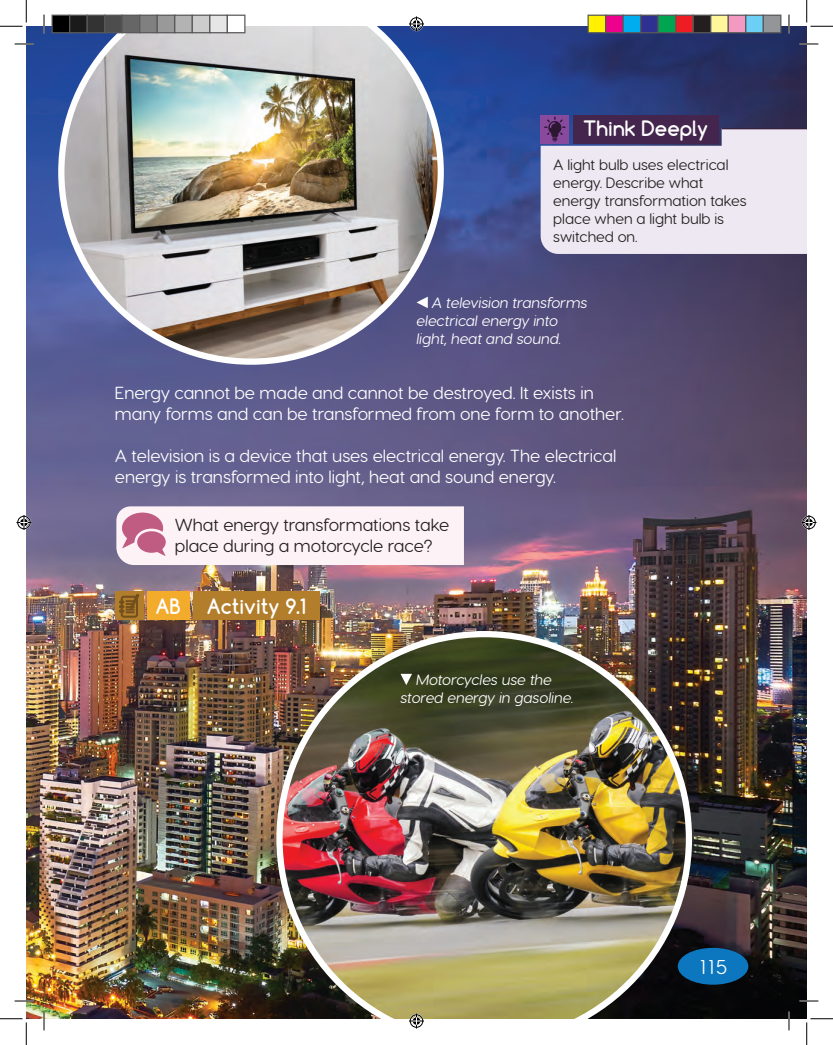
<style>
.page{position:relative;width:833px;height:1045px;background:#fff}
.page>*{position:absolute;margin:0;border:0;box-sizing:border-box;transform-origin:0 0}
.t1{font:700 20px "Comfortaa";color:#fff}
.t2{font:20px "Visby Round CF";color:#fff}
.regular_paragraph{font:17.5px/21px "Visby Round CF";color:#fff}
.regular_paragraph-2{font:17.5px/21px "Visby Round CF";color:#231f20}
.regular_paragraph-3{font:italic 15px/18px "Visby Round CF";color:#fff}
.t3{font:15px/18px "Visby Round CF";color:#231f20}
</style>
<div class="page">
<img style="left:26px;top:26px;width:780px;height:992px">
<img style="left:58px;top:26px;width:385px;height:339px">
<svg style="left:416px;top:297px;width:11px;height:11px"></svg>
<div style="left:572px;top:115px;width:146px;height:28px;background:#44254e"></div>
<div style="left:540px;top:115px;width:28px;height:28px;background:#894a9d"></div>
<svg style="left:540px;top:117px;width:266px;height:137px;background:#d0c7d7"></svg>
<hr style="left:721px;top:128px;width:85px;height:1px;background:#2d1834">
<svg style="left:116px;top:506px;width:347px;height:59px"></svg>
<div style="left:193px;top:591px;width:126px;height:29px;background:#b37e2b"></div>
<div style="left:115px;top:591px;width:28px;height:29px;background:#b37e2b"></div>
<svg style="left:119px;top:594px;width:20px;height:23px"></svg>
<div style="left:147px;top:591px;width:42px;height:29px;background:#f3ab2b"></div>
<div style="left:267px;top:620px;width:430px;height:398px;background:#231f20;opacity:.22"></div>
<img style="left:276px;top:631px;width:415px;height:387px">
<svg style="left:400px;top:674px;width:12px;height:11px"></svg>
<div style="left:677px;top:948px;width:70px;height:36px;background:#0c77be;border-radius:50%"></div>
<svg style="left:15px;top:43px;width:18px;height:2px"></svg>
<svg style="left:799px;top:43px;width:18px;height:2px"></svg>
<svg style="left:15px;top:1000px;width:18px;height:1px"></svg>
<svg style="left:799px;top:1000px;width:18px;height:1px"></svg>
<svg style="left:43px;top:15px;width:2px;height:18px"></svg>
<svg style="left:43px;top:1011px;width:2px;height:19px"></svg>
<svg style="left:787px;top:15px;width:2px;height:18px"></svg>
<svg style="left:787px;top:1011px;width:2px;height:19px"></svg>
<svg style="left:0;top:0;width:27px;height:27px"></svg>
<svg style="left:0;top:1018px;width:27px;height:27px"></svg>
<svg style="left:806px;top:0;width:26px;height:27px"></svg>
<svg style="left:806px;top:1018px;width:26px;height:27px"></svg>
<svg style="left:409px;top:16px;width:15px;height:15px"></svg>
<svg style="left:409px;top:1013px;width:15px;height:15px"></svg>
<svg style="left:16px;top:515px;width:15px;height:15px"></svg>
<svg style="left:801px;top:515px;width:15px;height:15px"></svg>
<div style="left:52px;top:15px;width:18px;height:18px;background:#000"></div>
<div style="left:51px;top:15px;width:19px;height:18px;border:1px solid #595959"></div>
<div style="left:70px;top:15px;width:17px;height:18px;background:#1a1a1a"></div>
<div style="left:69px;top:15px;width:19px;height:18px;border:1px solid #595959"></div>
<div style="left:87px;top:15px;width:18px;height:18px;background:#333"></div>
<div style="left:86px;top:15px;width:19px;height:18px;border:1px solid #595959"></div>
<div style="left:105px;top:15px;width:17px;height:18px;background:#4d4d4d"></div>
<div style="left:104px;top:15px;width:19px;height:18px;border:1px solid #595959"></div>
<div style="left:122px;top:15px;width:18px;height:18px;background:#666"></div>
<div style="left:121px;top:15px;width:19px;height:18px;border:1px solid #595959"></div>
<div style="left:140px;top:15px;width:17px;height:18px;background:#808080"></div>
<div style="left:139px;top:15px;width:19px;height:18px;border:1px solid #595959"></div>
<div style="left:157px;top:15px;width:18px;height:18px;background:#999"></div>
<div style="left:156px;top:15px;width:19px;height:18px;border:1px solid #595959"></div>
<div style="left:175px;top:15px;width:17px;height:18px;background:#b3b3b3"></div>
<div style="left:174px;top:15px;width:19px;height:18px;border:1px solid #595959"></div>
<div style="left:192px;top:15px;width:18px;height:18px;background:#ccc"></div>
<div style="left:191px;top:15px;width:19px;height:18px;border:1px solid #595959"></div>
<div style="left:210px;top:15px;width:17px;height:18px;background:#e6e6e6"></div>
<div style="left:209px;top:15px;width:19px;height:18px;border:1px solid #595959"></div>
<div style="left:227px;top:15px;width:18px;height:18px;background:#fff"></div>
<div style="left:226px;top:15px;width:19px;height:18px;border:1px solid #595959"></div>
<div style="left:587px;top:15px;width:18px;height:18px;background:#fff101"></div>
<div style="left:587px;top:15px;width:19px;height:18px;border:1px solid #595959"></div>
<div style="left:605px;top:15px;width:17px;height:18px;background:#ed028c"></div>
<div style="left:604px;top:15px;width:19px;height:18px;border:1px solid #595959"></div>
<div style="left:622px;top:15px;width:18px;height:18px;background:#00aeef"></div>
<div style="left:622px;top:15px;width:19px;height:18px;border:1px solid #595959"></div>
<div style="left:640px;top:15px;width:17px;height:18px;background:#2e3092"></div>
<div style="left:639px;top:15px;width:19px;height:18px;border:1px solid #595959"></div>
<div style="left:657px;top:15px;width:18px;height:18px;background:#00a54f"></div>
<div style="left:657px;top:15px;width:19px;height:18px;border:1px solid #595959"></div>
<div style="left:675px;top:15px;width:17px;height:18px;background:#ee1d23"></div>
<div style="left:674px;top:15px;width:19px;height:18px;border:1px solid #595959"></div>
<div style="left:692px;top:15px;width:18px;height:18px;background:#231f20"></div>
<div style="left:692px;top:15px;width:19px;height:18px;border:1px solid #595959"></div>
<div style="left:710px;top:15px;width:17px;height:18px;background:#fff79a"></div>
<div style="left:709px;top:15px;width:19px;height:18px;border:1px solid #595959"></div>
<div style="left:727px;top:15px;width:18px;height:18px;background:#f499c2"></div>
<div style="left:727px;top:15px;width:19px;height:18px;border:1px solid #595959"></div>
<div style="left:745px;top:15px;width:17px;height:18px;background:#6bcff6"></div>
<div style="left:744px;top:15px;width:19px;height:18px;border:1px solid #595959"></div>
<div style="left:762px;top:15px;width:18px;height:18px;background:#939598"></div>
<div style="left:762px;top:15px;width:19px;height:18px;border:1px solid #595959"></div>
<p class="t1" style="left:583px;top:115px;width:126px">Think Deeply</p>
<p class="t3" style="left:553px;top:155px;width:195px">A light bulb uses electrical energy. Describe what energy transformation takes place when a light bulb is switched on.</p>
<p class="regular_paragraph-3" style="left:416px;top:294px;width:172px;text-indent:15px">A television transforms electrical energy into light, heat and sound.</p>
<p class="regular_paragraph" style="left:115px;top:382px;width:510px">Energy cannot be made and cannot be destroyed. It exists in many forms and can be transformed from one form to another.</p>
<p class="regular_paragraph" style="left:115px;top:445px;width:502px">A television is a device that uses electrical energy. The electrical energy is transformed into light, heat and sound energy.</p>
<p class="regular_paragraph-2" style="left:175px;top:514px;width:276px">What energy transformations take place during a motorcycle race?</p>
<p class="t1" style="left:155px;top:593px;width:26px">AB</p>
<p class="t1" style="left:207px;top:593px;width:100px">Activity 9.1</p>
<p class="regular_paragraph-3" style="left:400px;top:670px;width:174px;text-align:center">Motorcycles use the stored energy in gasoline.</p>
<p class="t2" style="left:699px;top:954px;width:28px">115</p>
</div>
